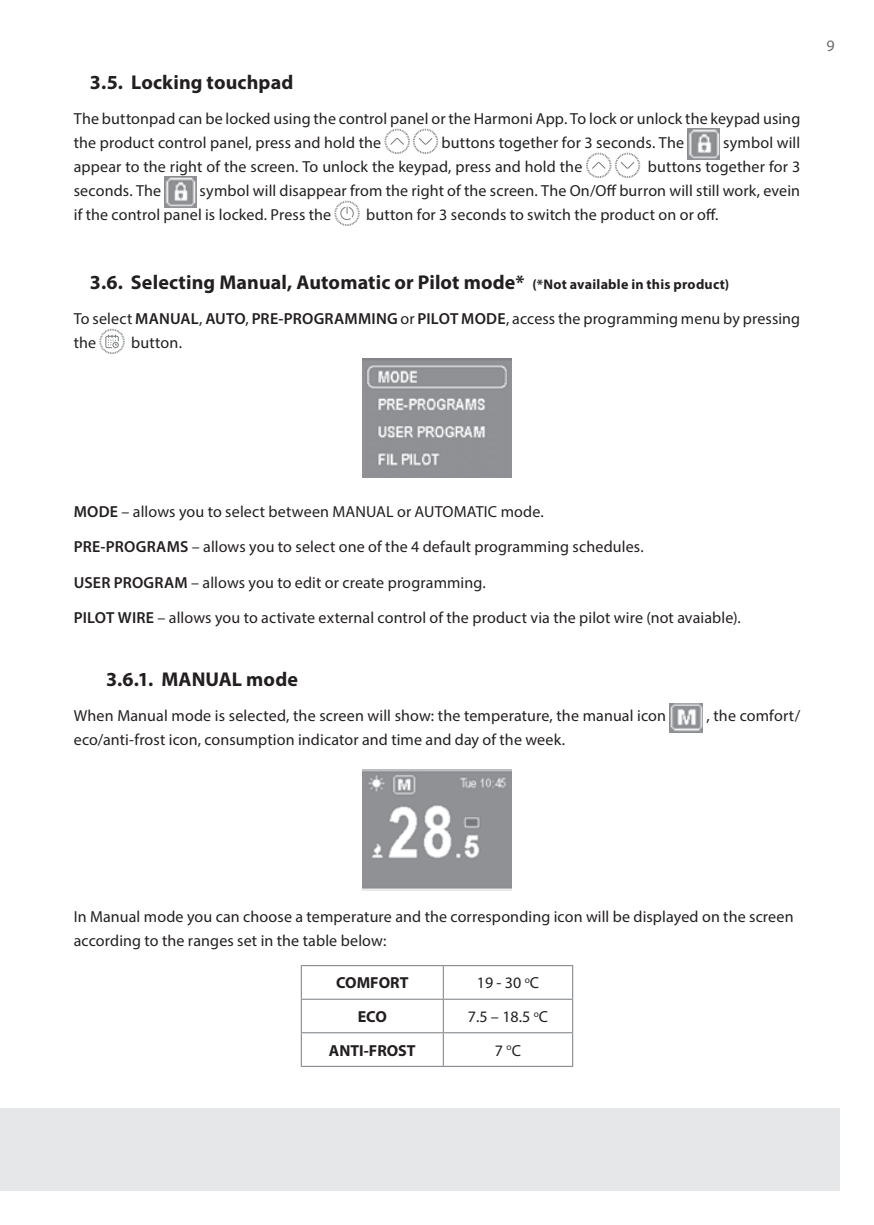
<style>
.page{position:relative;width:874px;height:1225px;background:#fff}
.page>*{position:absolute;margin:0;border:0;box-sizing:border-box;transform-origin:0 0}
.t1{font:700 20px "Myriad Pro";letter-spacing:.005em;color:#231f20}
.t2{font:16px/24px "Myriad Pro";letter-spacing:.01em;color:#231f20}
.t3{font:700 16px "Myriad Pro";color:#231f20}
.t4{font:16px "Myriad Pro";color:#6c6d70}
.s1{font-size:14px}
.s2{font-weight:600}
</style>
<div class="page">
<div style="left:0;top:1108px;width:839px;height:83px;background:#e6e7e9"></div>
<svg style="left:384px;top:129px;width:54px;height:25px"></svg>
<img style="left:687px;top:129px;width:32px;height:30px">
<svg style="left:586px;top:153px;width:53px;height:25px"></svg>
<img style="left:164px;top:177px;width:32px;height:30px">
<svg style="left:334px;top:201px;width:25px;height:25px"></svg>
<svg style="left:99px;top:329px;width:26px;height:25px"></svg>
<img style="left:362px;top:358px;width:149px;height:119px">
<img style="left:669px;top:703px;width:33px;height:29px">
<img style="left:362px;top:770px;width:149px;height:120px">
<img style="left:418px;top:774px;width:32px;height:20px">
<hr style="left:300px;top:965px;width:143px;height:1px;background:#787c80">
<hr style="left:300px;top:966px;width:1px;height:32px;background:#787c80">
<hr style="left:443px;top:965px;width:130px;height:1px;background:#787c80">
<hr style="left:442px;top:966px;width:1px;height:32px;background:#787c80">
<hr style="left:572px;top:966px;width:1px;height:32px;background:#787c80">
<hr style="left:300px;top:998px;width:143px;height:1px;background:#787c80">
<hr style="left:300px;top:999px;width:1px;height:33px;background:#787c80">
<hr style="left:443px;top:998px;width:130px;height:1px;background:#787c80">
<hr style="left:442px;top:999px;width:1px;height:33px;background:#787c80">
<hr style="left:572px;top:999px;width:1px;height:33px;background:#787c80">
<hr style="left:300px;top:1032px;width:143px;height:1px;background:#787c80">
<hr style="left:300px;top:1033px;width:1px;height:32px;background:#787c80">
<hr style="left:443px;top:1032px;width:130px;height:1px;background:#787c80">
<hr style="left:442px;top:1033px;width:1px;height:32px;background:#787c80">
<hr style="left:572px;top:1033px;width:1px;height:32px;background:#787c80">
<hr style="left:300px;top:1065px;width:143px;height:1px;background:#787c80">
<hr style="left:443px;top:1065px;width:130px;height:1px;background:#787c80">
<p class="t1" style="left:90px;top:69px;width:205px">3.5. Locking touchpad</p>
<p class="t2" style="left:74px;top:106px;width:727px">The buttonpad can be locked using the control panel or the Harmoni App. To lock or unlock the keypad using the product control panel, press and hold the</p>
<p class="t2" style="left:441px;top:130px;width:244px">buttons together for 3 seconds. The</p>
<p class="t2" style="left:722px;top:130px;width:79px">symbol will</p>
<p class="t2" style="left:74px;top:154px;width:510px">appear to the right of the screen. To unlock the keypad, press and hold the</p>
<p class="t2" style="left:647px;top:154px;width:154px">buttons together for 3</p>
<p class="t2" style="left:74px;top:178px;width:89px">seconds. The</p>
<p class="t2" style="left:74px;top:178px;width:727px;text-indent:126px">symbol will disappear from the right of the screen. The On/Off burron will still work, evein if the control panel is locked. Press the</p>
<p class="t2" style="left:366px;top:202px;width:353px">button for 3 seconds to switch the product on or off.</p>
<p class="t1" style="left:90px;top:269px;width:640px">3.6. Selecting Manual, Automatic or Pilot mode* <span class="s1">(*Not available in this product)</span></p>
<p class="t2" style="left:74px;top:306px;width:727px">To select <span class="s2">MANUAL</span>, <span class="s2">AUTO</span>, <span class="s2">PRE-PROGRAMMING</span> or <span class="s2">PILOT MODE</span>, access the programming menu by pressing the</p>
<p class="t2" style="left:131px;top:330px;width:52px">button.</p>
<p class="t4" style="left:826px;top:36px;width:10px">9</p>
<p class="t2" style="left:74px;top:499px;width:471px"><span class="s2">MODE</span> – allows you to select between MANUAL or AUTOMATIC mode.</p>
<p class="t2" style="left:74px;top:534px;width:571px"><span class="s2">PRE-PROGRAMS</span> – allows you to select one of the 4 default programming schedules.</p>
<p class="t2" style="left:74px;top:570px;width:413px"><span class="s2">USER PROGRAM</span> – allows you to edit or create programming.</p>
<p class="t2" style="left:74px;top:605px;width:668px"><span class="s2">PILOT WIRE</span> – allows you to activate external control of the product via the pilot wire (not avaiable).</p>
<p class="t1" style="left:106px;top:666px;width:193px">3.6.1. MANUAL mode</p>
<p class="t2" style="left:74px;top:703px;width:593px">When Manual mode is selected, the screen will show: the temperature, the manual icon</p>
<p class="t2" style="left:706px;top:703px;width:95px">, the comfort/</p>
<p class="t2" style="left:74px;top:727px;width:492px">eco/anti-frost icon, consumption indicator and time and day of the week.</p>
<p class="t2" style="left:74px;top:904px;width:721px">In Manual mode you can choose a temperature and the corresponding icon will be displayed on the screen according to the ranges set in the table below:</p>
<p class="t3" style="left:336px;top:972px;width:74px">COMFORT</p>
<p class="t2" style="left:476px;top:970px;width:64px">19 - 30 <sup>o</sup>C</p>
<p class="t3" style="left:357px;top:1006px;width:31px">ECO</p>
<p class="t2" style="left:467px;top:1004px;width:82px">7.5 – 18.5 <sup>o</sup>C</p>
<p class="t3" style="left:329px;top:1039px;width:88px">ANTI-FROST</p>
<p class="t2" style="left:494px;top:1038px;width:28px">7 <sup>o</sup>C</p>
</div>
